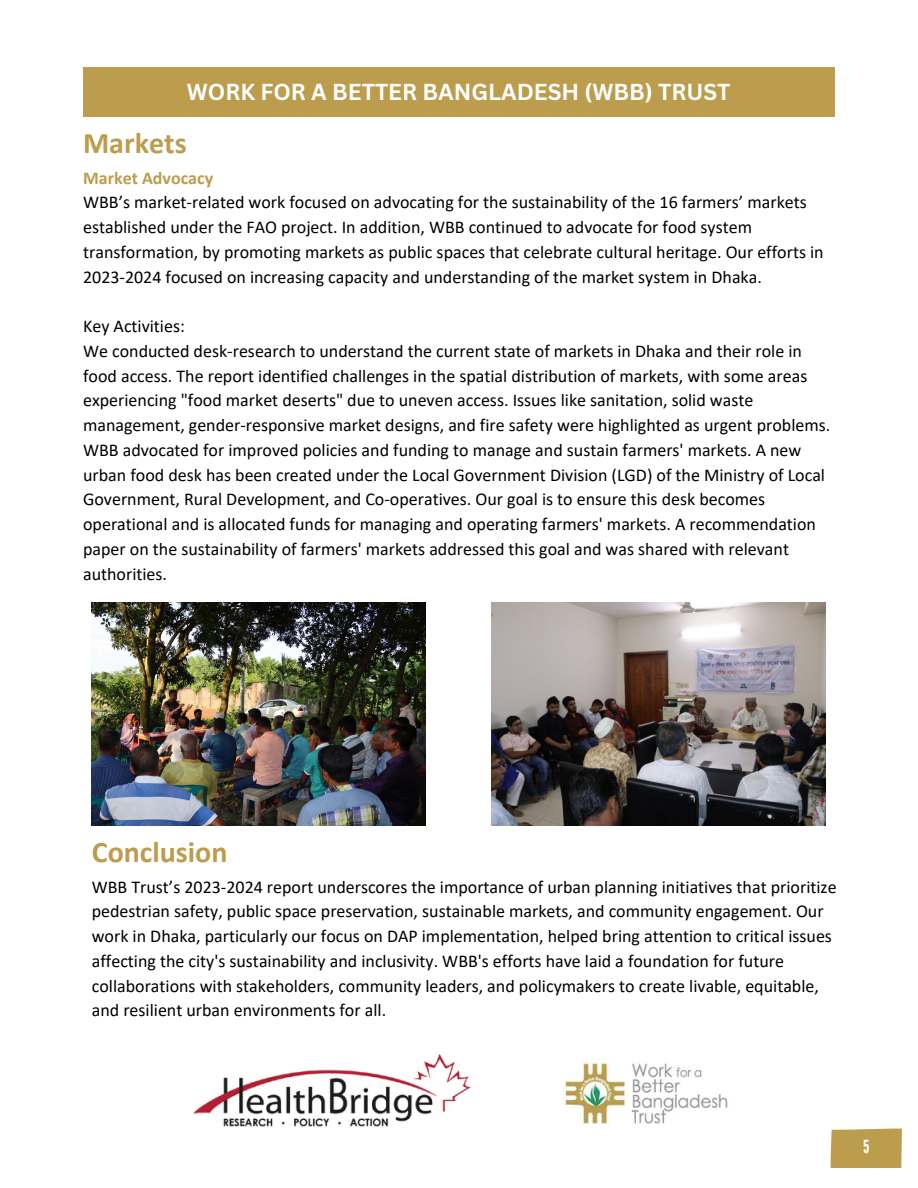
<style>
.page{position:relative;width:918px;height:1188px;background:#fff}
.page>*{position:absolute;margin:0;border:0;box-sizing:border-box;transform-origin:0 0}
.t1{font:700 30px "Calibri";color:#bc9d4d}
.t2{font:700 22.5px "Canva Sans";color:#fff}
.t3{font:18px/24.8px "Calibri";color:#000}
.t4{font:700 18px "Calibri";color:#bc9d4d}
.t5{font:18px "League Gothic";color:#fff}
</style>
<div class="page">
<div style="left:83px;top:67px;width:752px;height:50px;background:#bc9d4d"></div>
<div style="left:831px;top:1129px;width:71px;height:39px;background:#bc9d4d"></div>
<img style="left:563px;top:1059px;width:165px;height:69px">
<img style="left:193px;top:1054px;width:279px;height:73px">
<img style="left:92px;top:603px;width:334px;height:222px">
<img style="left:492px;top:603px;width:334px;height:222px">
<h1 class="t2" style="left:187px;top:76px;width:545px">WORK FOR A BETTER BANGLADESH (WBB) TRUST</h1>
<p class="t1" style="left:83px;top:131px;width:105px">Markets</p>
<p class="t4" style="left:83px;top:170px;width:132px">Market Advocacy</p>
<p class="t3" style="left:83px;top:192px;width:742px">WBB’s market-related work focused on advocating for the sustainability of the 16 farmers’ markets established under the FAO project. In addition, WBB continued to advocate for food system transformation, by promoting markets as public spaces that celebrate cultural heritage. Our efforts in 2023-2024 focused on increasing capacity and understanding of the market system in Dhaka.</p>
<p class="t3" style="left:83px;top:315px;width:103px">Key Activities:</p>
<p class="t3" style="left:83px;top:340px;width:749px">We conducted desk-research to understand the current state of markets in Dhaka and their role in food access. The report identified challenges in the spatial distribution of markets, with some areas experiencing "food market deserts" due to uneven access. Issues like sanitation, solid waste management, gender-responsive market designs, and fire safety were highlighted as urgent problems.</p>
<p class="t3" style="left:83px;top:439px;width:743px">WBB advocated for improved policies and funding to manage and sustain farmers' markets. A new urban food desk has been created under the Local Government Division (LGD) of the Ministry of Local Government, Rural Development, and Co-operatives. Our goal is to ensure this desk becomes operational and is allocated funds for managing and operating farmers' markets. A recommendation paper on the sustainability of farmers' markets addressed this goal and was shared with relevant authorities.</p>
<p class="t1" style="left:92px;top:840px;width:137px">Conclusion</p>
<p class="t3" style="left:92px;top:876px;width:746px">WBB Trust’s 2023-2024 report underscores the importance of urban planning initiatives that prioritize pedestrian safety, public space preservation, sustainable markets, and community engagement. Our work in Dhaka, particularly our focus on DAP implementation, helped bring attention to critical issues affecting the city's sustainability and inclusivity. WBB's efforts have laid a foundation for future collaborations with stakeholders, community leaders, and policymakers to create livable, equitable, and resilient urban environments for all.</p>
<p class="t5" style="left:863px;top:1136px;width:8px">5</p>
</div>
